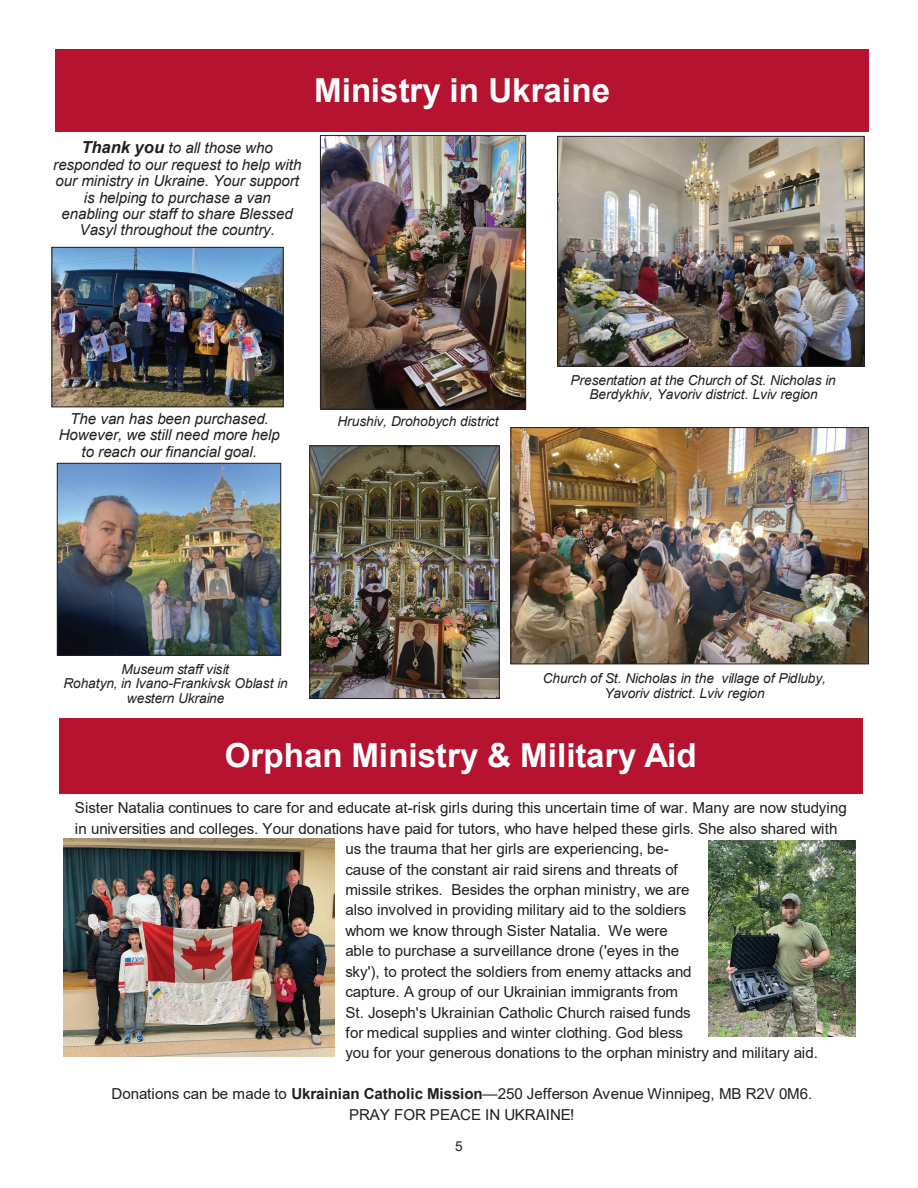
<style>
.page{position:relative;width:918px;height:1188px;background:#fff}
.page>*{position:absolute;margin:0;border:0;box-sizing:border-box;transform-origin:0 0}
.t1{font:700 33.15px "Arial";color:#fff}
.t2{font:15.15px/20.5px "Arial";letter-spacing:-.01em;color:#231f20;text-align:center}
.t3{font:italic 15.15px/16.4px "Arial";letter-spacing:-.01em;color:#231f20;text-align:center}
.t4{font:italic 13.65px/14.5px "Arial";letter-spacing:-.005em;color:#231f20;text-align:center}
.t5{font:13.65px "Arial";color:#231f20}
.s1{font-weight:700;font-size:16.65px}
.s2{font-weight:700}
</style>
<div class="page">
<div style="left:55px;top:49px;width:814px;height:83px;background:#b5132f"></div>
<img style="left:59px;top:465px;width:220px;height:188px">
<div style="left:57px;top:463px;width:224px;height:192px;border:1px solid #231f20"></div>
<img style="left:559px;top:138px;width:303px;height:227px">
<div style="left:557px;top:136px;width:307px;height:231px;border:1px solid #231f20"></div>
<img style="left:322px;top:137px;width:202px;height:270px">
<div style="left:320px;top:135px;width:206px;height:274px;border:1px solid #231f20"></div>
<img style="left:513px;top:429px;width:354px;height:233px">
<div style="left:511px;top:427px;width:358px;height:237px;border:1px solid #231f20"></div>
<img style="left:312px;top:448px;width:186px;height:249px">
<div style="left:310px;top:446px;width:190px;height:253px;border:1px solid #231f20"></div>
<img style="left:54px;top:249px;width:227px;height:156px">
<div style="left:52px;top:247px;width:231px;height:160px;border:1px solid #231f20"></div>
<div style="left:59px;top:718px;width:804px;height:76px;background:#b5132f"></div>
<img style="left:64px;top:839px;width:270px;height:217px">
<img style="left:708px;top:841px;width:148px;height:196px">
<p class="t3" style="left:53px;top:140px;width:250px"><span class="s1">Thank you</span> to all those who responded to our request to help with our ministry in Ukraine. Your support is helping to purchase a van<br>enabling our staff to share Blessed<br>Vasyl throughout the country.</p>
<h1 class="t1" style="left:314px;top:67px;width:298px">Ministry in Ukraine</h1>
<p class="t3" style="left:59px;top:411px;width:223px">The van has been purchased.<br>However, we still need more help to reach our financial goal.</p>
<p class="t4" style="left:337px;top:414px;width:163px">Hrushiv, Drohobych district</p>
<p class="t4" style="left:570px;top:373px;width:267px">Presentation at the Church of St. Nicholas in<br>Berdykhiv, Yavoriv district. Lviv region</p>
<p class="t4" style="left:63px;top:662px;width:226px">Museum staff visit<br>Rohatyn, in Ivano-Frankivsk Oblast in western Ukraine</p>
<p class="t4" style="left:543px;top:672px;width:285px">Church of St. Nicholas in the village of Pidluby,<br>Yavoriv district. Lviv region</p>
<h1 class="t1" style="left:225px;top:732px;width:473px">Orphan Ministry &amp; Military Aid</h1>
<p class="t2" style="left:75px;top:798px;width:773px">Sister Natalia continues to care for and educate at-risk girls during this uncertain time of war. Many are now studying</p>
<p class="t2" style="left:75px;top:818px;width:764px">in universities and colleges. Your donations have paid for tutors, who have helped these girls. She also shared with</p>
<p class="t2" style="left:345px;top:839px;width:325px">us the trauma that her girls are experiencing, be-</p>
<p class="t2" style="left:345px;top:859px;width:334px">cause of the constant air raid sirens and threats of</p>
<p class="t2" style="left:345px;top:879px;width:346px">missile strikes. Besides the orphan ministry, we are</p>
<p class="t2" style="left:345px;top:900px;width:343px">also involved in providing military aid to the soldiers</p>
<p class="t2" style="left:345px;top:920px;width:324px">whom we know through Sister Natalia. We were</p>
<p class="t2" style="left:345px;top:940px;width:335px">able to purchase a surveillance drone ('eyes in the</p>
<p class="t2" style="left:345px;top:961px;width:348px">sky'), to protect the soldiers from enemy attacks and</p>
<p class="t2" style="left:345px;top:981px;width:334px">capture. A group of our Ukrainian immigrants from</p>
<p class="t2" style="left:345px;top:1002px;width:347px">St. Joseph's Ukrainian Catholic Church raised funds</p>
<p class="t2" style="left:345px;top:1022px;width:339px">for medical supplies and winter clothing. God bless</p>
<p class="t2" style="left:345px;top:1043px;width:474px">you for your generous donations to the orphan ministry and military aid.</p>
<p class="t2" style="left:112px;top:1083px;width:702px">Donations can be made to <span class="s2">Ukrainian Catholic Mission</span>—250 Jefferson Avenue Winnipeg, MB R2V 0M6.<br>PRAY FOR PEACE IN UKRAINE!</p>
<p class="t5" style="left:455px;top:1136px;width:9px">5</p>
</div>
